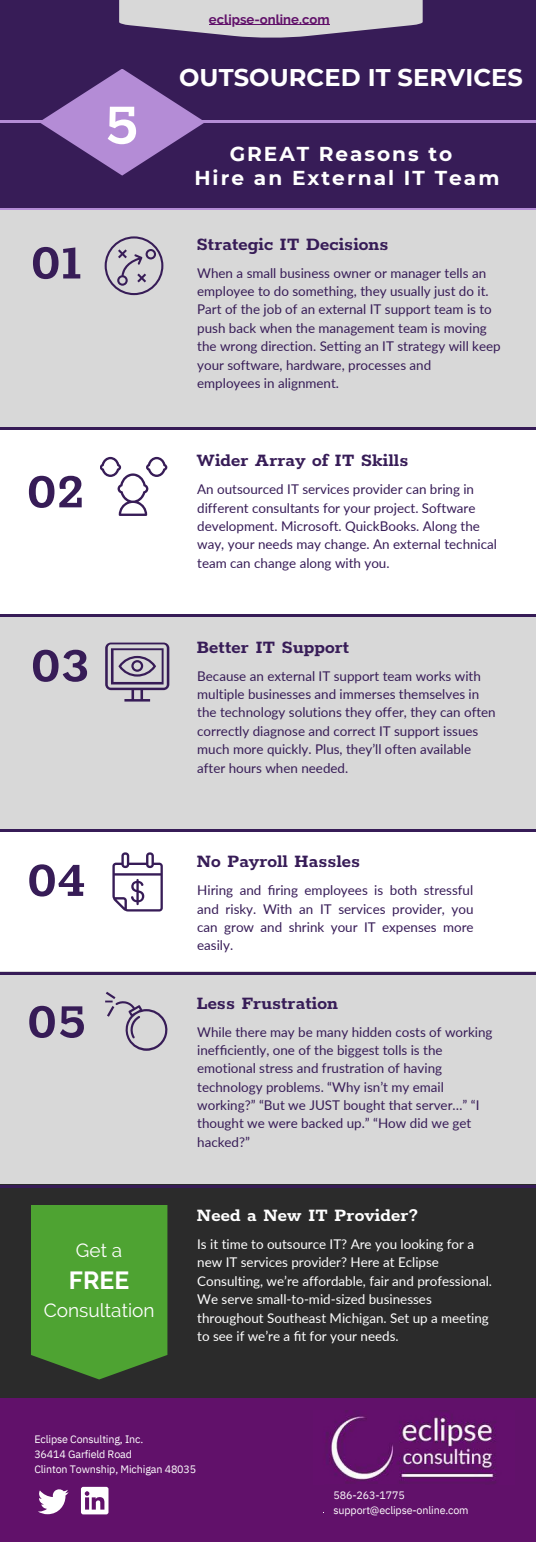
<style>
.page{position:relative;width:536px;height:1542px;background:#fff}
.page>*{position:absolute;margin:0;border:0;box-sizing:border-box;transform-origin:0 0}
.t1{font:700 64.31px "Rokkitt";color:#fff}
.t2{font:700 54.25px "Rokkitt";color:#371c57}
.t3{font:700 24.76px "Raleway";color:#fff}
.t4{font:700 24.15px "Montserrat";letter-spacing:.005em;color:#fff}
.t5{font:700 20.12px "Rokkitt";letter-spacing:.005em;color:#371c57}
.t6{font:700 20.12px/23.6px "Montserrat";letter-spacing:.1em;color:#fff;text-align:center}
.t7{font:700 20.12px "Rokkitt";letter-spacing:.005em;color:#fff}
.t8{font:18.99px "Raleway";color:#fff}
.t9{font:13.39px/18.4px "Lato";color:#371c57}
.t10{font:13.39px/18.4px "Lato";color:#fff}
.t11{font:700 13.12px "Raleway";color:#61116a}
.t12{font:10.76px/15px "IBM Plex Sans";letter-spacing:-.015em;color:#fff}
</style>
<div class="page">
<div style="left:0;top:0;width:536px;height:210px;background:#371c57"></div>
<hr style="left:0;top:121px;width:75px;height:2px;background:#b48cd6">
<hr style="left:205px;top:121px;width:75px;height:2px;background:#b48cd6">
<hr style="left:280px;top:121px;width:75px;height:2px;background:#b48cd6">
<hr style="left:354px;top:121px;width:75px;height:2px;background:#b48cd6">
<hr style="left:429px;top:121px;width:75px;height:2px;background:#b48cd6">
<hr style="left:504px;top:121px;width:32px;height:2px;background:#b48cd6">
<hr style="left:0;top:209px;width:74px;height:2px;background:#b48cd6">
<hr style="left:74px;top:209px;width:75px;height:2px;background:#b48cd6">
<hr style="left:149px;top:209px;width:74px;height:2px;background:#b48cd6">
<hr style="left:223px;top:209px;width:75px;height:2px;background:#b48cd6">
<hr style="left:298px;top:209px;width:75px;height:2px;background:#b48cd6">
<hr style="left:373px;top:209px;width:75px;height:2px;background:#b48cd6">
<hr style="left:448px;top:209px;width:74px;height:2px;background:#b48cd6">
<svg style="left:522px;top:209px;width:14px;height:1px"></svg>
<svg style="left:39px;top:69px;width:166px;height:107px"></svg>
<svg style="left:119px;top:0;width:303px;height:38px"></svg>
<div style="left:0;top:210px;width:536px;height:217px;background:#d8d8d8"></div>
<svg style="left:105px;top:236px;width:58px;height:59px"></svg>
<hr style="left:0;top:427px;width:73px;height:2px;background:#371c57">
<hr style="left:73px;top:427px;width:75px;height:2px;background:#371c57">
<hr style="left:148px;top:427px;width:75px;height:2px;background:#371c57">
<hr style="left:223px;top:427px;width:74px;height:2px;background:#371c57">
<hr style="left:297px;top:427px;width:75px;height:2px;background:#371c57">
<hr style="left:372px;top:427px;width:75px;height:2px;background:#371c57">
<hr style="left:447px;top:427px;width:74px;height:2px;background:#371c57">
<svg style="left:521px;top:427px;width:15px;height:2px"></svg>
<svg style="left:100px;top:457px;width:67px;height:59px"></svg>
<div style="left:0;top:614px;width:536px;height:215px;background:#d8d8d8"></div>
<hr style="left:0;top:614px;width:73px;height:2px;background:#371c57">
<hr style="left:73px;top:614px;width:75px;height:2px;background:#371c57">
<hr style="left:148px;top:614px;width:75px;height:2px;background:#371c57">
<hr style="left:223px;top:614px;width:74px;height:2px;background:#371c57">
<hr style="left:297px;top:614px;width:75px;height:2px;background:#371c57">
<hr style="left:372px;top:614px;width:75px;height:2px;background:#371c57">
<hr style="left:447px;top:614px;width:74px;height:2px;background:#371c57">
<svg style="left:521px;top:614px;width:15px;height:2px"></svg>
<svg style="left:105px;top:642px;width:64px;height:59px"></svg>
<svg style="left:112px;top:852px;width:51px;height:59px"></svg>
<hr style="left:0;top:830px;width:73px;height:2px;background:#371c57">
<hr style="left:73px;top:830px;width:75px;height:2px;background:#371c57">
<hr style="left:148px;top:830px;width:75px;height:2px;background:#371c57">
<hr style="left:223px;top:830px;width:74px;height:2px;background:#371c57">
<hr style="left:297px;top:830px;width:75px;height:2px;background:#371c57">
<hr style="left:372px;top:830px;width:75px;height:2px;background:#371c57">
<hr style="left:447px;top:830px;width:74px;height:2px;background:#371c57">
<svg style="left:521px;top:830px;width:15px;height:2px"></svg>
<div style="left:0;top:971px;width:536px;height:213px;background:#d8d8d8"></div>
<hr style="left:0;top:972px;width:71px;height:2px;background:#371c57">
<hr style="left:71px;top:972px;width:74px;height:2px;background:#371c57">
<hr style="left:145px;top:972px;width:75px;height:2px;background:#371c57">
<hr style="left:220px;top:972px;width:75px;height:2px;background:#371c57">
<hr style="left:295px;top:972px;width:74px;height:2px;background:#371c57">
<hr style="left:369px;top:972px;width:75px;height:2px;background:#371c57">
<hr style="left:444px;top:972px;width:75px;height:2px;background:#371c57">
<svg style="left:519px;top:972px;width:17px;height:2px"></svg>
<svg style="left:105px;top:991px;width:63px;height:59px"></svg>
<div style="left:0;top:1184px;width:536px;height:214px;background:#2b2b2b"></div>
<hr style="left:0;top:1185px;width:71px;height:2px;background:#371c57">
<hr style="left:71px;top:1185px;width:74px;height:2px;background:#371c57">
<hr style="left:145px;top:1185px;width:75px;height:2px;background:#371c57">
<hr style="left:220px;top:1185px;width:75px;height:2px;background:#371c57">
<hr style="left:295px;top:1185px;width:74px;height:2px;background:#371c57">
<hr style="left:369px;top:1185px;width:75px;height:2px;background:#371c57">
<hr style="left:444px;top:1185px;width:75px;height:2px;background:#371c57">
<svg style="left:519px;top:1185px;width:17px;height:2px"></svg>
<div style="left:0;top:1398px;width:536px;height:144px;background:#61116a"></div>
<img style="left:327px;top:1410px;width:169px;height:73px">
<svg style="left:31px;top:1205px;width:136px;height:174px;background:#4b9a31"></svg>
<svg style="left:38px;top:1486px;width:70px;height:28px"></svg>
<div style="left:197px;top:0;width:161px;height:29px;background:#d8d8d8"></div>
<hr style="left:209px;top:24px;width:120px;height:1px;background:#61116a">
<p class="t11" style="left:209px;top:12px;width:122px">eclipse-online.com</p>
<h1 class="t1" style="left:105px;top:78px;width:36px">5</h1>
<h2 class="t2" style="left:30px;top:223px;width:52px">01</h2>
<h2 class="t2" style="left:26px;top:452px;width:59px">02</h2>
<h2 class="t2" style="left:30px;top:625px;width:60px">03</h2>
<h3 class="t4" style="left:179px;top:60px;width:345px">OUTSOURCED IT SERVICES</h3>
<h3 class="t6" style="left:194px;top:141px;width:306px">GREAT Reasons to<br>Hire an External IT Team</h3>
<h3 class="t5" style="left:196px;top:229px;width:193px">Strategic IT Decisions</h3>
<p class="t9" style="left:197px;top:263px;width:305px">When a small business owner or manager tells an employee to do something, they usually just do it.<br>Part of the job of an external IT support team is to push back when the management team is moving the wrong direction. Setting an IT strategy will keep your software, hardware, processes and<br>employees in alignment.</p>
<h3 class="t5" style="left:196px;top:446px;width:213px">Wider Array of IT Skills</h3>
<p class="t9" style="left:197px;top:479px;width:301px">An outsourced IT services provider can bring in different consultants for your project. Software development. Microsoft. QuickBooks. Along the way, your needs may change. An external technical team can change along with you.</p>
<h3 class="t5" style="left:196px;top:632px;width:154px">Better IT Support</h3>
<p class="t9" style="left:197px;top:666px;width:300px">Because an external IT support team works with multiple businesses and immerses themselves in the technology solutions they offer, they can often correctly diagnose and correct IT support issues much more quickly. Plus, they’ll often available after hours when needed.</p>
<h2 class="t2" style="left:27px;top:840px;width:61px">04</h2>
<h2 class="t2" style="left:27px;top:981px;width:61px">05</h2>
<h3 class="t8" style="left:76px;top:1239px;width:48px">Get a</h3>
<h3 class="t3" style="left:69px;top:1266px;width:62px">FREE</h3>
<h3 class="t8" style="left:44px;top:1299px;width:112px">Consultation</h3>
<h3 class="t5" style="left:196px;top:846px;width:165px">No Payroll Hassles</h3>
<p class="t9" style="left:197px;top:880px;width:278px;text-align:justify">Hiring and firing employees is both stressful and risky. With an IT services provider, you can grow and shrink your IT expenses more easily.</p>
<h3 class="t5" style="left:196px;top:988px;width:143px">Less Frustration</h3>
<p class="t9" style="left:197px;top:1022px;width:297px">While there may be many hidden costs of working inefficiently, one of the biggest tolls is the emotional stress and frustration of having technology problems. “Why isn’t my email working?” “But we JUST bought that server…” “I thought we were backed up.” “How did we get hacked?”</p>
<h3 class="t7" style="left:196px;top:1200px;width:223px">Need a New IT Provider?</h3>
<p class="t10" style="left:197px;top:1234px;width:296px">Is it time to outsource IT? Are you looking for a new IT services provider? Here at Eclipse Consulting, we’re affordable, fair and professional.<br>We serve small-to-mid-sized businesses throughout Southeast Michigan. Set up a meeting to see if we’re a fit for your needs.</p>
<p class="t12" style="left:34px;top:1430px;width:163px">Eclipse Consulting, Inc.<br>36414 Garfield Road<br>Clinton Township, Michigan 48035</p>
<p class="t12" style="left:333px;top:1486px;width:136px">586-263-1775 support@eclipse-online.com</p>
</div>
